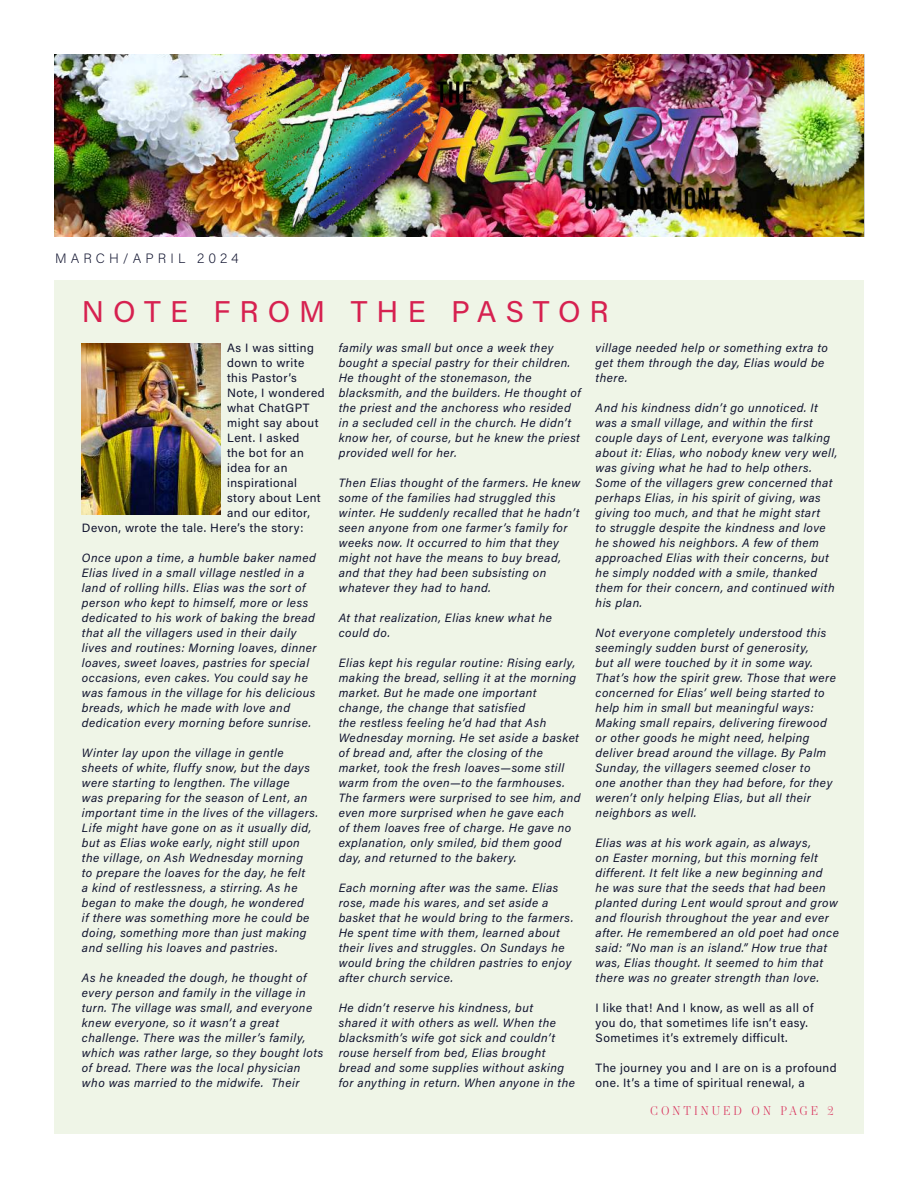
<style>
.page{position:relative;width:918px;height:1188px;background:#fff}
.page>*{position:absolute;margin:0;border:0;box-sizing:border-box;transform-origin:0 0}
.t1{font:30px "Acumin Pro";letter-spacing:.3em;color:#d62150}
.t2{font:200 13.5px "Acumin Pro";letter-spacing:.3em;color:#0e112d}
.t3{font:italic 12px/15px "Acumin Pro";letter-spacing:.04em;color:#0e112d}
.t4{font:12px/15px "Acumin Pro";letter-spacing:.04em;color:#0e112d}
.t5{font:300 12px "Essonnes Display";letter-spacing:.25em;color:#d62150}
</style>
<div class="page">
<div style="left:55px;top:281px;width:809px;height:853px;background:#eff5e7"></div>
<img style="left:82px;top:343px;width:138px;height:171px">
<img style="left:54px;top:54px;width:810px;height:183px">
<img style="left:213px;top:54px;width:513px;height:183px">
<p class="t2" style="left:55px;top:253px;width:185px">MARCH/APRIL 2024</p>
<h1 class="t1" style="left:82px;top:300px;width:528px">NOTE FROM THE PASTOR</h1>
<p class="t4" style="left:227px;top:342px;width:88px">As I was sitting</p>
<p class="t4" style="left:227px;top:357px;width:79px">down to write</p>
<p class="t4" style="left:227px;top:372px;width:71px">this Pastor’s</p>
<p class="t4" style="left:227px;top:387px;width:99px">Note, I wondered</p>
<p class="t4" style="left:227px;top:402px;width:84px">what ChatGPT</p>
<p class="t4" style="left:227px;top:417px;width:93px">might say about</p>
<p class="t4" style="left:227px;top:432px;width:74px">Lent. I asked</p>
<p class="t4" style="left:227px;top:447px;width:78px">the bot for an</p>
<p class="t4" style="left:227px;top:462px;width:62px">idea for an</p>
<p class="t4" style="left:227px;top:477px;width:72px">inspirational</p>
<p class="t4" style="left:227px;top:492px;width:95px">story about Lent</p>
<p class="t4" style="left:227px;top:507px;width:84px">and our editor,</p>
<p class="t4" style="left:82px;top:522px;width:223px">Devon, wrote the tale. Here’s the story:</p>
<p class="t3" style="left:82px;top:552px;width:236px">Once upon a time, a humble baker named Elias lived in a small village nestled in a land of rolling hills. Elias was the sort of person who kept to himself, more or less dedicated to his work of baking the bread that all the villagers used in their daily lives and routines: Morning loaves, dinner loaves, sweet loaves, pastries for special occasions, even cakes. You could say he was famous in the village for his delicious breads, which he made with love and dedication every morning before sunrise.</p>
<p class="t3" style="left:82px;top:747px;width:238px">Winter lay upon the village in gentle sheets of white, fluffy snow, but the days were starting to lengthen. The village<br>was preparing for the season of Lent, an important time in the lives of the villagers.<br>Life might have gone on as it usually did, but as Elias woke early, night still upon the village, on Ash Wednesday morning<br>to prepare the loaves for the day, he felt<br>a kind of restlessness, a stirring. As he began to make the dough, he wondered<br>if there was something more he could be doing, something more than just making and selling his loaves and pastries.</p>
<p class="t3" style="left:82px;top:972px;width:243px">As he kneaded the dough, he thought of every person and family in the village in turn. The village was small, and everyone knew everyone, so it wasn’t a great challenge. There was the miller’s family, which was rather large, so they bought lots of bread. There was the local physician who was married to the midwife. Their</p>
<p class="t3" style="left:339px;top:342px;width:244px">family was small but once a week they bought a special pastry for their children.<br>He thought of the stonemason, the blacksmith, and the builders. He thought of the priest and the anchoress who resided in a secluded cell in the church. He didn’t know her, of course, but he knew the priest provided well for her.</p>
<p class="t3" style="left:339px;top:477px;width:243px">Then Elias thought of the farmers. He knew some of the families had struggled this winter. He suddenly recalled that he hadn’t seen anyone from one farmer’s family for weeks now. It occurred to him that they might not have the means to buy bread, and that they had been subsisting on whatever they had to hand.</p>
<p class="t3" style="left:339px;top:612px;width:215px">At that realization, Elias knew what he could do.</p>
<p class="t3" style="left:339px;top:657px;width:243px">Elias kept his regular routine: Rising early, making the bread, selling it at the morning market. But he made one important change, the change that satisfied<br>the restless feeling he’d had that Ash Wednesday morning. He set aside a basket of bread and, after the closing of the market, took the fresh loaves—some still warm from the oven—to the farmhouses.<br>The farmers were surprised to see him, and even more surprised when he gave each<br>of them loaves free of charge. He gave no explanation, only smiled, bid them good day, and returned to the bakery.</p>
<p class="t3" style="left:339px;top:882px;width:236px">Each morning after was the same. Elias rose, made his wares, and set aside a basket that he would bring to the farmers.<br>He spent time with them, learned about their lives and struggles. On Sundays he would bring the children pastries to enjoy after church service.</p>
<p class="t3" style="left:339px;top:1002px;width:238px">He didn’t reserve his kindness, but<br>shared it with others as well. When the blacksmith’s wife got sick and couldn’t rouse herself from bed, Elias brought bread and some supplies without asking for anything in return. When anyone in the</p>
<p class="t3" style="left:596px;top:342px;width:234px">village needed help or something extra to get them through the day, Elias would be there.</p>
<p class="t3" style="left:596px;top:402px;width:243px">And his kindness didn’t go unnoticed. It was a small village, and within the first couple days of Lent, everyone was talking about it: Elias, who nobody knew very well, was giving what he had to help others.<br>Some of the villagers grew concerned that perhaps Elias, in his spirit of giving, was giving too much, and that he might start<br>to struggle despite the kindness and love he showed his neighbors. A few of them approached Elias with their concerns, but he simply nodded with a smile, thanked them for their concern, and continued with his plan.</p>
<p class="t3" style="left:596px;top:627px;width:242px">Not everyone completely understood this seemingly sudden burst of generosity,<br>but all were touched by it in some way.<br>That’s how the spirit grew. Those that were concerned for Elias’ well being started to help him in small but meaningful ways:<br>Making small repairs, delivering firewood or other goods he might need, helping deliver bread around the village. By Palm Sunday, the villagers seemed closer to<br>one another than they had before, for they weren’t only helping Elias, but all their neighbors as well.</p>
<p class="t3" style="left:596px;top:837px;width:245px">Elias was at his work again, as always,<br>on Easter morning, but this morning felt different. It felt like a new beginning and<br>he was sure that the seeds that had been planted during Lent would sprout and grow and flourish throughout the year and ever after. He remembered an old poet had once said: “No man is an island.” How true that was, Elias thought. It seemed to him that there was no greater strength than love.</p>
<p class="t4" style="left:596px;top:1002px;width:219px">I like that! And I know, as well as all of you do, that sometimes life isn’t easy.<br>Sometimes it’s extremely difficult.</p>
<p class="t4" style="left:596px;top:1062px;width:243px">The journey you and I are on is a profound one. It’s a time of spiritual renewal, a</p>
<p class="t5" style="left:650px;top:1104px;width:185px">CONTINUED ON PAGE 2</p>
</div>
